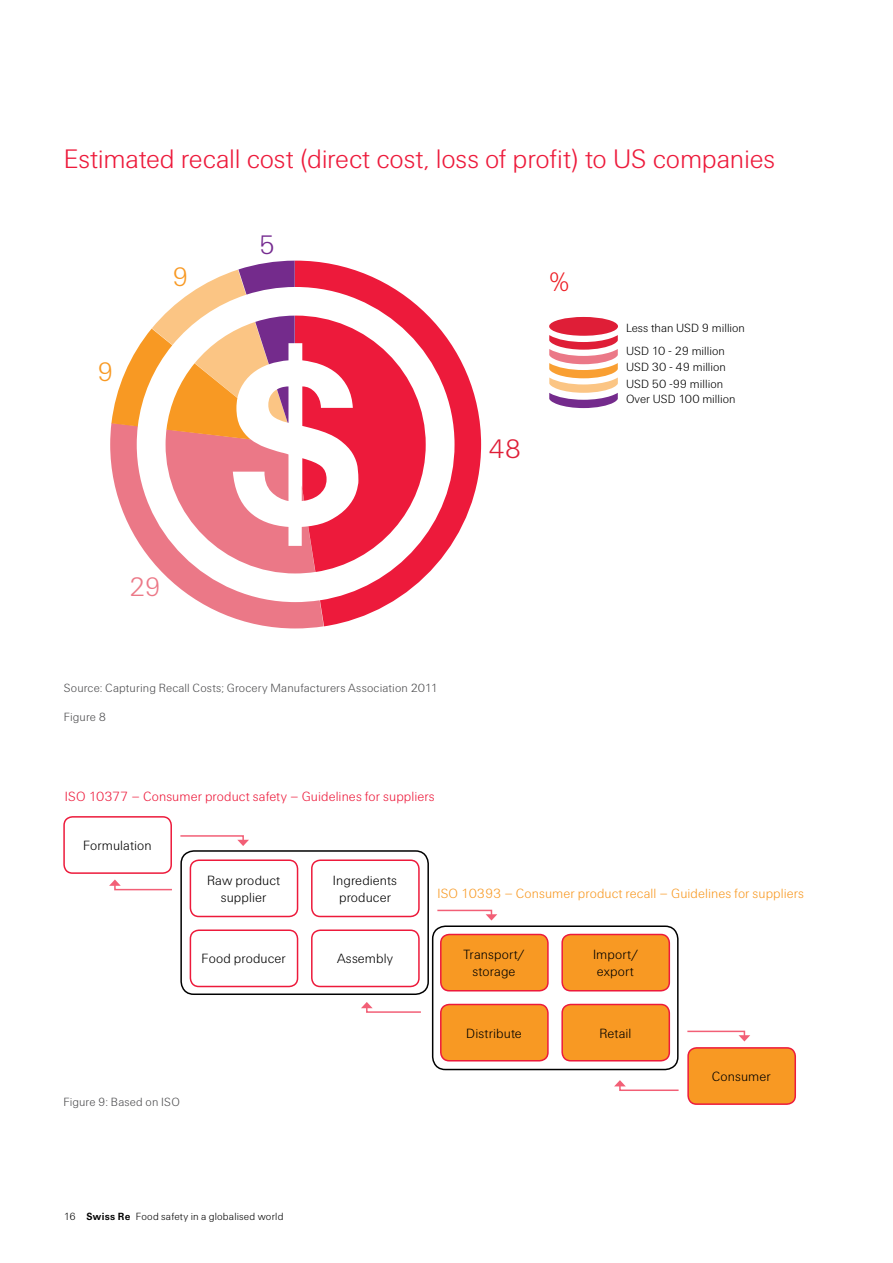
<style>
.page{position:relative;width:893px;height:1263px;background:#fff}
.page>*{position:absolute;margin:0;border:0;box-sizing:border-box;transform-origin:0 0}
.t1{font:300 27px "Swiss Re Sans OT";letter-spacing:-.005em;color:#ed1a3b}
.t2{font:300 27px "Swiss Re Sans OT";color:#ed1d24}
.t3{font:300 27px "Swiss Re Sans OT";color:#df1e37}
.t4{font:300 27px "Swiss Re Sans OT";color:rgb(223 30 55/.6)}
.t5{font:300 27px "Swiss Re Sans OT";color:#f89923}
.t6{font:300 27px "Swiss Re Sans OT";color:#752b90}
.t7{font:300 13.5px/16.5px "Swiss Re Sans OT";letter-spacing:.01em;color:#000;text-align:center}
.t8{font:300 13.5px "Swiss Re Sans OT";letter-spacing:.005em;color:#f89923}
.t9{font:300 13.5px "Swiss Re Sans OT";letter-spacing:.005em;color:#ed1a3b}
.t10{font:300 12px "Swiss Re Sans OT";letter-spacing:.01em;color:#4d4d4f}
.t11{font:300 12px/15.9px "Swiss Re Sans OT";color:#000}
.t12{font:300 10.5px "Swiss Re Sans OT";color:#808284}
.t13{font:300 10.5px "Swiss Re Sans OT";letter-spacing:.015em;color:#000}
.s1{font-weight:700}
</style>
<div class="page">
<svg style="left:426px;top:313px;width:55px;height:263px"></svg>
<svg style="left:110px;top:261px;width:316px;height:367px"></svg>
<svg style="left:549px;top:317px;width:69px;height:91px"></svg>
<div style="left:180px;top:850px;width:249px;height:145px;border:2px solid #000;border-radius:13px"></div>
<div style="left:432px;top:925px;width:247px;height:145px;border:2px solid #000;border-radius:13px"></div>
<div style="left:63px;top:816px;width:109px;height:58px;border:2px solid #ed1a3b;border-radius:9px"></div>
<div style="left:688px;top:1048px;width:107px;height:56px;background:#f89923;border-radius:9px"></div>
<div style="left:687px;top:1047px;width:109px;height:58px;border:2px solid #ed1a3b;border-radius:9px"></div>
<div style="left:190px;top:859px;width:108px;height:58px;border:2px solid #ed1a3b;border-radius:9px"></div>
<div style="left:441px;top:934px;width:107px;height:57px;background:#f89923;border-radius:9px"></div>
<div style="left:440px;top:934px;width:109px;height:57px;border:2px solid #ed1a3b;border-radius:9px"></div>
<div style="left:190px;top:929px;width:108px;height:58px;border:2px solid #ed1a3b;border-radius:9px"></div>
<div style="left:441px;top:1004px;width:107px;height:57px;background:#f89923;border-radius:9px"></div>
<div style="left:440px;top:1004px;width:109px;height:57px;border:2px solid #ed1a3b;border-radius:9px"></div>
<div style="left:311px;top:859px;width:109px;height:58px;border:2px solid #ed1a3b;border-radius:9px"></div>
<div style="left:562px;top:934px;width:107px;height:57px;background:#f89923;border-radius:9px"></div>
<div style="left:561px;top:934px;width:109px;height:57px;border:2px solid #ed1a3b;border-radius:9px"></div>
<div style="left:311px;top:929px;width:109px;height:58px;border:2px solid #ed1a3b;border-radius:9px"></div>
<div style="left:562px;top:1004px;width:107px;height:57px;background:#f89923;border-radius:9px"></div>
<div style="left:561px;top:1004px;width:109px;height:57px;border:2px solid #ed1a3b;border-radius:9px"></div>
<svg style="left:180px;top:835px;width:69px;height:11px"></svg>
<svg style="left:109px;top:879px;width:63px;height:12px"></svg>
<svg style="left:687px;top:1030px;width:63px;height:11px"></svg>
<svg style="left:437px;top:909px;width:60px;height:11px"></svg>
<svg style="left:614px;top:1080px;width:65px;height:11px"></svg>
<svg style="left:361px;top:1002px;width:60px;height:11px"></svg>
<h1 class="t2" style="left:68px;top:134px;width:681px">Estimated recall cost (direct cost, sales losses) by companies</h1>
<h1 class="t1" style="left:64px;top:143px;width:713px">Estimated recall cost (direct cost, loss of profit) to US companies</h1>
<h1 class="t5" style="left:97px;top:356px;width:18px">9</h1>
<h1 class="t5" style="left:172px;top:261px;width:18px">9</h1>
<h1 class="t6" style="left:259px;top:230px;width:18px">5</h1>
<h1 class="t4" style="left:129px;top:571px;width:33px">29</h1>
<p class="t12" style="left:65px;top:677px;width:320px">Source: Capturing Recall Costs; Grocery Manufacturers Association 2011</p>
<p class="t10" style="left:64px;top:680px;width:376px">Source: Capturing Recall Costs; Grocery Manufacturers Association 2011</p>
<p class="t10" style="left:64px;top:710px;width:44px">Figure 8</p>
<p class="t9" style="left:65px;top:789px;width:371px">ISO 10377 – Consumer product safety – Guidelines for suppliers</p>
<p class="t7" style="left:83px;top:837px;width:70px">Formulation</p>
<h1 class="t2" style="left:549px;top:266px;width:22px">%</h1>
<h1 class="t3" style="left:488px;top:433px;width:34px">48</h1>
<p class="t11" style="left:626px;top:317px;width:120px;line-height:23px">Less than USD 9 million<br>USD 10 - 29 million</p>
<p class="t11" style="left:626px;top:359px;width:111px">USD 30 - 49 million<br>USD 50 -99 million<br>Over USD 100 million</p>
<p class="t7" style="left:207px;top:872px;width:75px">Raw product supplier</p>
<p class="t7" style="left:202px;top:951px;width:86px">Food producer</p>
<p class="t10" style="left:63px;top:1095px;width:118px">Figure 9: Based on ISO</p>
<p class="t13" style="left:64px;top:1211px;width:221px">16 <span class="s1">Swiss Re</span> Food safety in a globalised world</p>
<p class="t7" style="left:333px;top:872px;width:66px">Ingredients producer</p>
<p class="t7" style="left:337px;top:951px;width:58px">Assembly</p>
<p class="t8" style="left:437px;top:885px;width:368px">ISO 10393 – Consumer product recall – Guidelines for suppliers</p>
<p class="t7" style="left:464px;top:947px;width:62px">Transport/ storage</p>
<p class="t7" style="left:466px;top:1025px;width:57px">Distribute</p>
<p class="t7" style="left:593px;top:947px;width:46px;text-align:left">Import/ export</p>
<p class="t7" style="left:599px;top:1025px;width:34px">Retail</p>
<p class="t7" style="left:712px;top:1068px;width:60px">Consumer</p>
</div>
